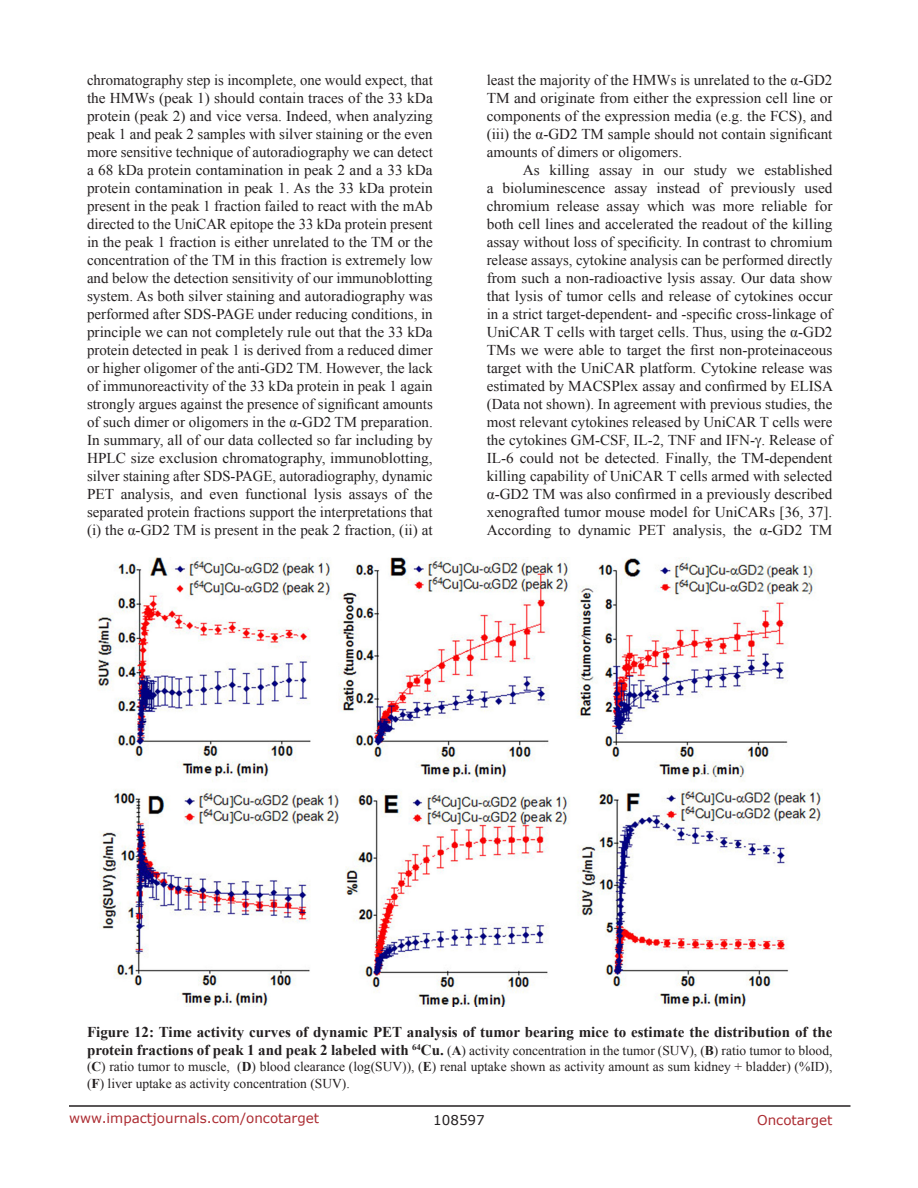
<style>
.page{position:relative;width:918px;height:1188px;background:#fff}
.page>*{position:absolute;margin:0;border:0;box-sizing:border-box;transform-origin:0 0}
.BodyText{font:15px/18px "Times New Roman";color:#231f20;text-align:justify}
.FigureText{font:700 15px "Times New Roman";color:#231f20}
.FigureText-2{font:13.5px/16.2px "Times New Roman";color:#231f20;text-align:justify}
.t1{font:13.5px "Verdana";color:#ac2b31}
.t2{font:13.5px "Verdana";color:#231f20}
.s1{font-weight:700;font-size:15px}
.s2{font-weight:700}
</style>
<div class="page">
<hr style="left:69px;top:1105px;width:781px;height:2px;background:#231f20">
<img style="left:97px;top:558px;width:725px;height:448px">
<p class="BodyText" style="left:87px;top:71px;width:347px">chromatography step is incomplete, one would expect, that the HMWs (peak 1) should contain traces of the 33 kDa protein (peak 2) and vice versa. Indeed, when analyzing peak 1 and peak 2 samples with silver staining or the even more sensitive technique of autoradiography we can detect a 68 kDa protein contamination in peak 2 and a 33 kDa protein contamination in peak 1. As the 33 kDa protein present in the peak 1 fraction failed to react with the mAb directed to the UniCAR epitope the 33 kDa protein present in the peak 1 fraction is either unrelated to the TM or the concentration of the TM in this fraction is extremely low and below the detection sensitivity of our immunoblotting system. As both silver staining and autoradiography was performed after SDS-PAGE under reducing conditions, in principle we can not completely rule out that the 33 kDa protein detected in peak 1 is derived from a reduced dimer or higher oligomer of the anti-GD2 TM. However, the lack of immunoreactivity of the 33 kDa protein in peak 1 again strongly argues against the presence of significant amounts of such dimer or oligomers in the α-GD2 TM preparation.<br>In summary, all of our data collected so far including by HPLC size exclusion chromatography, immunoblotting, silver staining after SDS-PAGE, autoradiography, dynamic PET analysis, and even functional lysis assays of the separated protein fractions support the interpretations that (i) the α-GD2 TM is present in the peak 2 fraction, (ii) at</p>
<p class="BodyText" style="left:487px;top:71px;width:347px">least the majority of the HMWs is unrelated to the α-GD2<br>TM and originate from either the expression cell line or components of the expression media (e.g. the FCS), and (iii) the α-GD2 TM sample should not contain significant amounts of dimers or oligomers.</p>
<p class="BodyText" style="left:487px;top:161px;width:348px;text-indent:36px">As killing assay in our study we established a bioluminescence assay instead of previously used chromium release assay which was more reliable for both cell lines and accelerated the readout of the killing assay without loss of specificity. In contrast to chromium release assays, cytokine analysis can be performed directly from such a non-radioactive lysis assay. Our data show that lysis of tumor cells and release of cytokines occur in a strict target-dependent- and -specific cross-linkage of UniCAR T cells with target cells. Thus, using the α-GD2<br>TMs we were able to target the first non-proteinaceous target with the UniCAR platform. Cytokine release was estimated by MACSPlex assay and confirmed by ELISA (Data not shown). In agreement with previous studies, the most relevant cytokines released by UniCAR T cells were the cytokines GM-CSF, IL-2, TNF and IFN- . Release of IL-6 could not be detected. Finally, the TM-dependent killing capability of UniCAR T cells armed with selected α-GD2 TM was also confirmed in a previously described xenografted tumor mouse model for UniCARs [36, 37].<br>According to dynamic PET analysis, the α-GD2 TM</p>
<p class="FigureText" style="left:87px;top:1022px;width:747px">Figure 12: Time activity curves of dynamic PET analysis of tumor bearing mice to estimate the distribution of the</p>
<p class="FigureText-2" style="left:87px;top:1042px;width:747px"><span class="s1">protein fractions of peak 1 and peak 2 labeled with</span> <sup>64</sup><span class="s1">Cu.</span> (<span class="s2">A</span>) activity concentration in the tumor (SUV), (<span class="s2">B</span>) ratio tumor to blood, (<span class="s2">C</span>) ratio tumor to muscle, (<span class="s2">D</span>) blood clearance (log(SUV)), (<span class="s2">E</span>) renal uptake shown as activity amount as sum kidney + bladder) (%ID), (<span class="s2">F</span>) liver uptake as activity concentration (SUV).</p>
<p class="t1" style="left:69px;top:1109px;width:252px">www.impactjournals.com/oncotarget</p>
<p class="t2" style="left:433px;top:1111px;width:53px">108597</p>
<p class="t1" style="left:757px;top:1111px;width:77px">Oncotarget</p>
</div>
